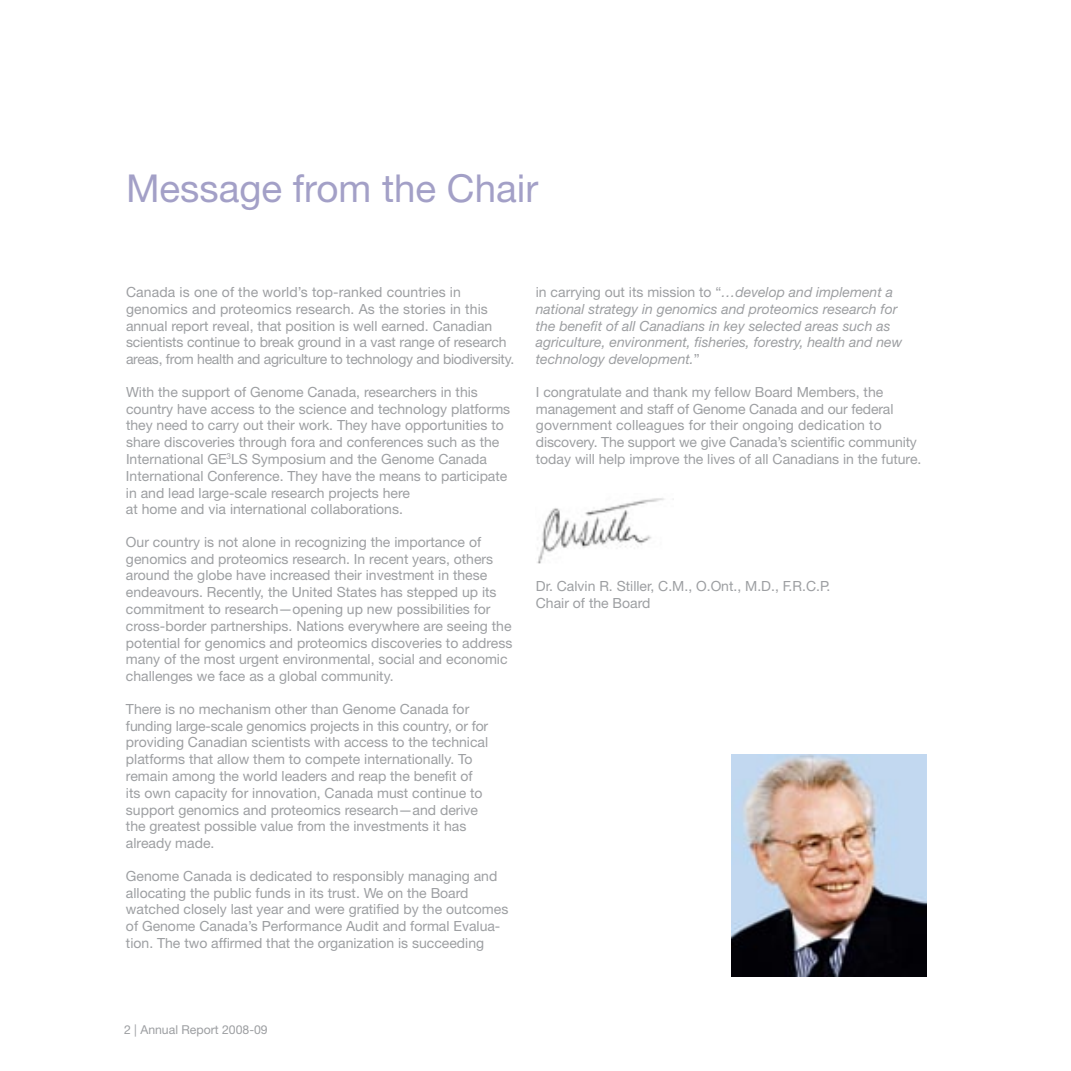
<style>
.page{position:relative;width:1071px;height:1071px;background:#fff}
.page>*{position:absolute;margin:0;border:0;box-sizing:border-box;transform-origin:0 0}
.t1{font:38.5px "Helvetica Neue LT Std";color:#a3a0c7}
.t2{font:14px/16.8px "Helvetica Neue LT Std";color:#9d9fa2}
.t3{font:italic 14px/16.8px "Helvetica Neue LT Std";color:#9d9fa2}
.t4{font:12.25px "Helvetica Neue LT Std";color:#9d9fa2}
.s1{font-style:normal}
</style>
<div class="page">
<img style="left:537px;top:498px;width:137px;height:66px">
<img style="left:732px;top:755px;width:194px;height:221px">
<h2 class="t1" style="left:126px;top:166px;width:414px">Message from the Chair</h2>
<p class="t2" style="left:126px;top:283px;width:390px">Canada is one of the world’s top-ranked countries in genomics and proteomics research. As the stories in this annual report reveal, that position is well earned. Canadian scientists continue to break ground in a vast range of research areas, from health and agriculture to technology and biodiversity.</p>
<p class="t2" style="left:126px;top:383px;width:386px">With the support of Genome Canada, researchers in this country have access to the science and technology platforms they need to carry out their work. They have opportunities to share discoveries through fora and conferences such as the International GE<sup>3</sup>LS Symposium and the Genome Canada International Conference. They have the means to participate in and lead large-scale research projects here<br>at home and via international collaborations.</p>
<p class="t2" style="left:126px;top:533px;width:388px">Our country is not alone in recognizing the importance of genomics and proteomics research. In recent years, others around the globe have increased their investment in these endeavours. Recently, the United States has stepped up its commitment to research—opening up new possibilities for cross-border partnerships. Nations everywhere are seeing the potential for genomics and proteomics discoveries to address many of the most urgent environmental, social and economic challenges we face as a global community.</p>
<p class="t2" style="left:126px;top:700px;width:364px">There is no mechanism other than Genome Canada for funding large-scale genomics projects in this country, or for providing Canadian scientists with access to the technical platforms that allow them to compete internationally. To remain among the world leaders and reap the benefit of its own capacity for innovation, Canada must continue to support genomics and proteomics research—and derive the greatest possible value from the investments it has already made.</p>
<p class="t2" style="left:126px;top:867px;width:384px">Genome Canada is dedicated to responsibly managing and allocating the public funds in its trust. We on the Board watched closely last year and were gratified by the outcomes of Genome Canada’s Performance Audit and formal Evalua&shy;tion. The two affirmed that the organization is succeeding</p>
<p class="t3" style="left:536px;top:283px;width:368px"><span class="s1">in carrying out its mission to “</span>…develop and implement a national strategy in genomics and proteomics research for the benefit of all Canadians in key selected areas such as agriculture, environment, fisheries, forestry, health and new technology development.<span class="s1">”</span></p>
<p class="t2" style="left:536px;top:383px;width:387px">I congratulate and thank my fellow Board Members, the management and staff of Genome Canada and our federal government colleagues for their ongoing dedication to discovery. The support we give Canada’s scientific community today will help improve the lives of all Canadians in the future.</p>
<p class="t2" style="left:536px;top:577px;width:296px">Dr. Calvin R. Stiller, C.M., O.Ont., M.D., F.R.C.P.<br>Chair of the Board</p>
<p class="t4" style="left:124px;top:1023px;width:145px">2 | Annual Report 2008-09</p>
</div>
